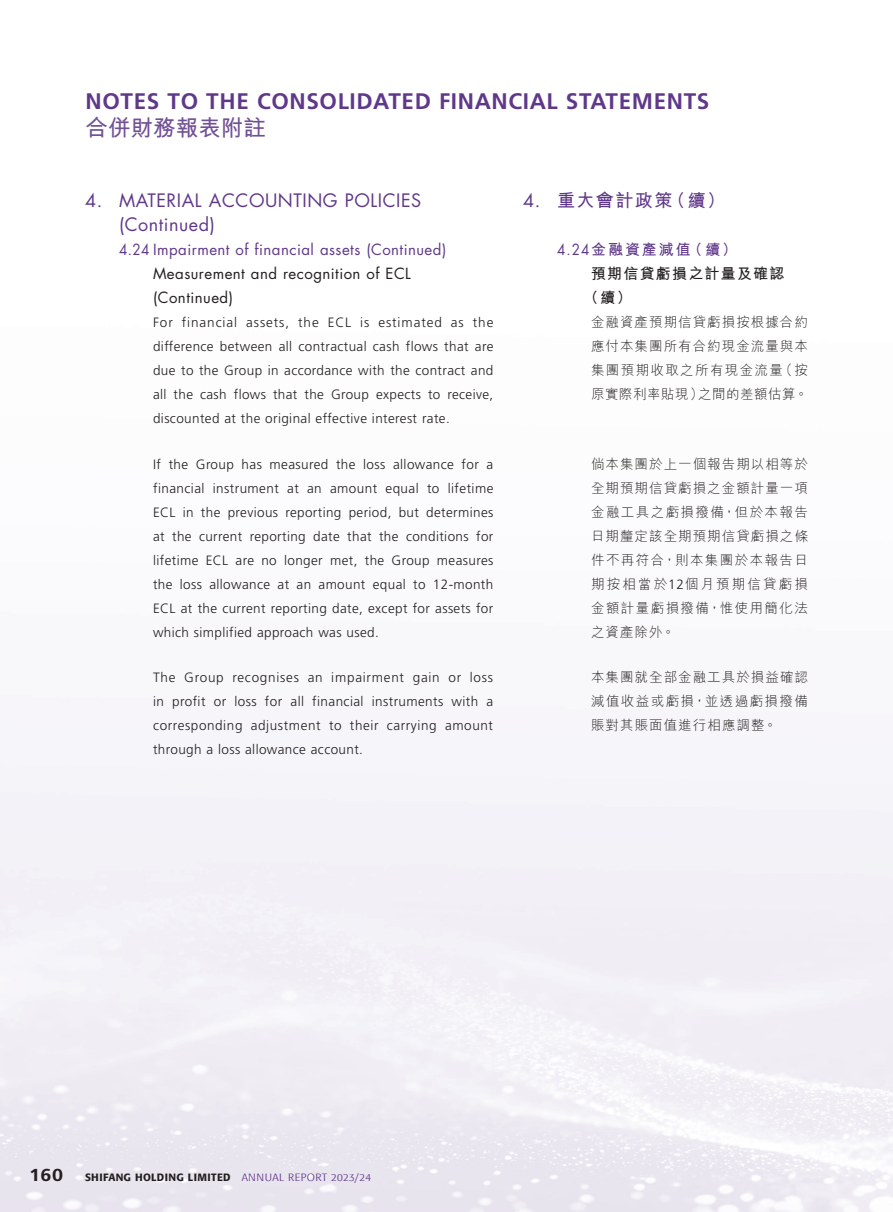
<style>
.page{position:relative;width:893px;height:1212px;background:#fff}
.page>*{position:absolute;margin:0;border:0;box-sizing:border-box;transform-origin:0 0}
.t1{font:700 22.5px "Frutiger LT Std";letter-spacing:.03em;color:#60388a}
.t2{font:700 22.5px "M Hei HK";letter-spacing:.005em;color:#725096}
.t3{font:18px/24px "Futura Std";letter-spacing:.03em;color:#60388a}
.t4{font:700 18px "M Hei HK";letter-spacing:.08em;color:#60388a}
.t5{font:700 17.4px "Frutiger LT Std";color:#231f20;scale:1.14 1}
.t6{font:15px "Futura Std";letter-spacing:.03em;color:#60388a;scale:.9 1}
.t7{font:15px/24px "Futura Std";letter-spacing:.03em;color:#231f20}
.t8{font:700 15px "M Hei HK";letter-spacing:.08em;color:#231f20}
.t9{font:700 15px "M Hei HK";letter-spacing:.13em;color:#60388a}
.t10{font:300 13.5px/24px "Frutiger LT Std";letter-spacing:.03em;color:#231f20;text-align:justify}
.t11{font:300 13.5px/24px "M Hei HK";letter-spacing:.1em;color:#231f20;text-align:justify}
.t12{font:500 10.5px "Formata";letter-spacing:.03em;color:#231f20}
.s1{font-family:"Futura Std";font-weight:400}
.s2{font-family:"Frutiger LT Std"}
.s3{font-weight:300;font-stretch:condensed;color:#60388a}
</style>
<div class="page">
<h1 class="t1" style="left:86px;top:88px;width:625px">NOTES TO THE CONSOLIDATED FINANCIAL STATEMENTS</h1>
<h1 class="t2" style="left:86px;top:111px;width:182px">合併財務報表附註</h1>
<h2 class="t3" style="left:119px;top:189px;width:304px;text-indent:-34px">4. MATERIAL ACCOUNTING POLICIES (Continued)</h2>
<p class="t6" style="left:119px;top:240px;width:365px">4.24 Impairment of financial assets (Continued)</p>
<p class="t7" style="left:153px;top:262px;width:259px">Measurement and recognition of ECL (Continued)</p>
<p class="t10" style="left:153px;top:311px;width:342px">For financial assets, the ECL is estimated as the difference between all contractual cash flows that are due to the Group in accordance with the contract and all the cash flows that the Group expects to receive, discounted at the original effective interest rate.</p>
<p class="t10" style="left:153px;top:452px;width:342px">If the Group has measured the loss allowance for a financial instrument at an amount equal to lifetime ECL in the previous reporting period, but determines at the current reporting date that the conditions for lifetime ECL are no longer met, the Group measures the loss allowance at an amount equal to 12-month ECL at the current reporting date, except for assets for which simplified approach was used.</p>
<p class="t10" style="left:153px;top:666px;width:342px">The Group recognises an impairment gain or loss in profit or loss for all financial instruments with a corresponding adjustment to their carrying amount through a loss allowance account.</p>
<h2 class="t4" style="left:523px;top:188px;width:204px"><span class="s1">4.</span> 重大會計政策（續）</h2>
<p class="t9" style="left:557px;top:239px;width:182px"><span class="s1">4.24</span>金融資產減值（續）</p>
<p class="t8" style="left:591px;top:263px;width:195px">預期信貸虧損之計量及確認</p>
<p class="t8" style="left:584px;top:287px;width:50px">（續）</p>
<p class="t11" style="left:591px;top:310px;width:218px">金融資產預期信貸虧損按根據合約應付本集團所有合約現金流量與本集團預期收取之所有現金流量（按原實際利率貼現）之間的差額估算。</p>
<p class="t11" style="left:591px;top:452px;width:218px">倘本集團於上一個報告期以相等於全期預期信貸虧損之金額計量一項金融工具之虧損撥備，但於本報告日期釐定該全期預期信貸虧損之條件不再符合，則本集團於本報告日期按相當於<span class="s2">12</span>個月預期信貸虧損金額計量虧損撥備，惟使用簡化法之資產除外。</p>
<p class="t11" style="left:591px;top:665px;width:218px">本集團就全部金融工具於損益確認減值收益或虧損，並透過虧損撥備賬對其賬面值進行相應調整。</p>
<p class="t5" style="left:29px;top:1164px;width:31px">160</p>
<p class="t12" style="left:85px;top:1170px;width:288px">SHIFANG HOLDING LIMITED <span class="s3">ANNUAL REPORT 2023/24</span></p>
</div>
